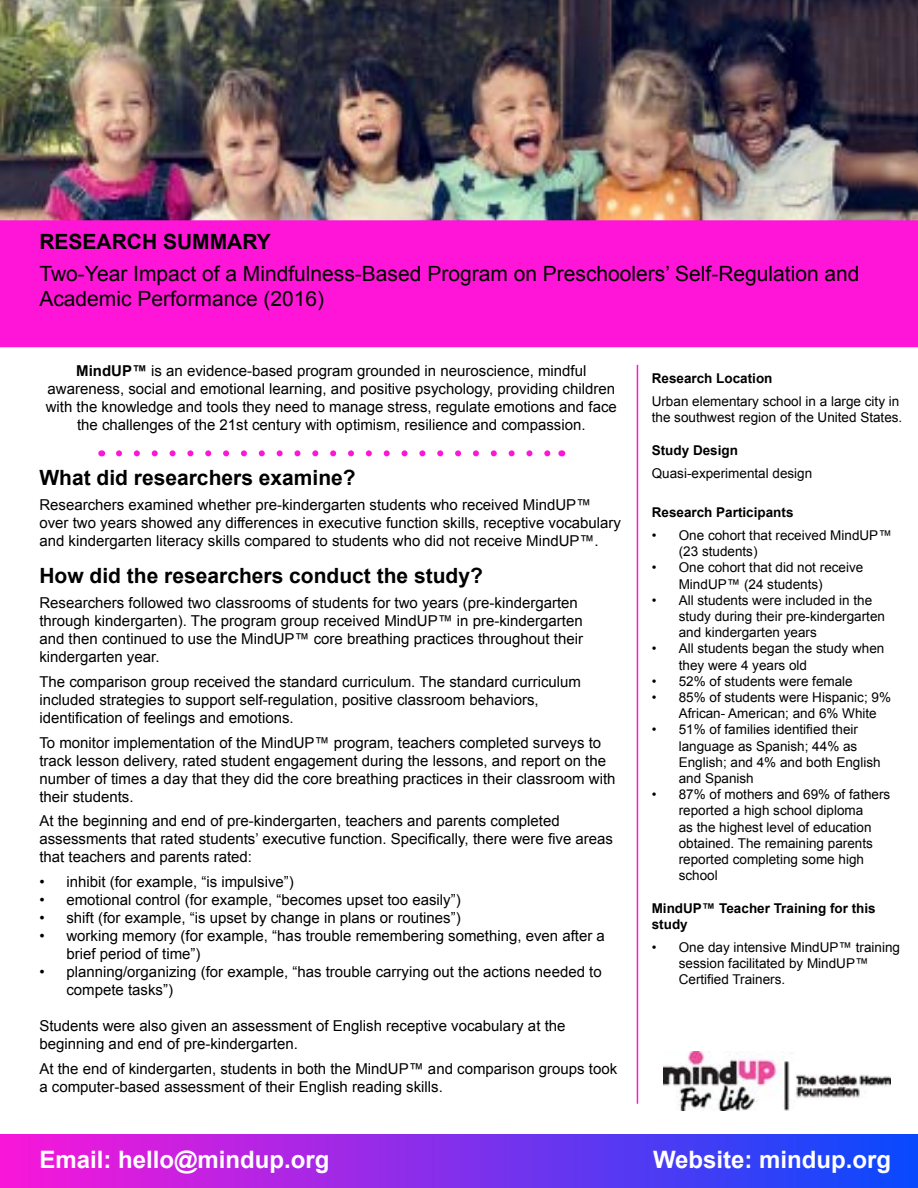
<style>
.page{position:relative;width:918px;height:1188px;background:#fff}
.page>*{position:absolute;margin:0;border:0;box-sizing:border-box;transform-origin:0 0}
.t1{font:700 24px "Arial";color:#fff}
.t2{font:21px/25.2px "Arial";color:#000}
.t3{font:700 21px "Arial";color:#000}
.t4{font:15px/18px "Arial";color:#000}
.t5{font:13.5px/16.2px "Arial";color:#000}
.t6{font:700 13.5px/16.2px "Arial";color:#000}
.s1{font-weight:700}
</style>
<div class="page">
<img style="left:0;top:0;width:918px;height:220px">
<div style="left:0;top:220px;width:918px;height:127px;background:#ff15d8"></div>
<hr style="left:637px;top:365px;width:1px;height:739px;background:#ff15d8">
<div style="left:0;top:1134px;width:918px;height:54px;background:linear-gradient(to right,#fa16d9,#0849fe)"></div>
<svg style="left:119px;top:450px;width:432px;height:6px"></svg>
<img style="left:664px;top:1051px;width:227px;height:60px">
<h2 class="t3" style="left:39px;top:228px;width:233px">RESEARCH SUMMARY</h2>
<h2 class="t2" style="left:39px;top:262px;width:822px">Two-Year Impact of a Mindfulness-Based Program on Preschoolers’ Self-Regulation and<br>Academic Performance (2016)</h2>
<p class="t4" style="left:46px;top:362px;width:573px;text-align:center"><span class="s1">MindUP™</span> is an evidence-based program grounded in neuroscience, mindful awareness, social and emotional learning, and positive psychology, providing children with the knowledge and tools they need to manage stress, regulate emotions and face the challenges of the 21st century with optimism, resilience and compassion.</p>
<h2 class="t3" style="left:39px;top:464px;width:318px">What did researchers examine?</h2>
<p class="t4" style="left:39px;top:496px;width:583px">Researchers examined whether pre-kindergarten students who received MindUP™ over two years showed any differences in executive function skills, receptive vocabulary and kindergarten literacy skills compared to students who did not receive MindUP™.</p>
<h2 class="t3" style="left:39px;top:562px;width:445px">How did the researchers conduct the study?</h2>
<p class="t4" style="left:39px;top:594px;width:545px">Researchers followed two classrooms of students for two years (pre-kindergarten through kindergarten). The program group received MindUP™ in pre-kindergarten and then continued to use the MindUP™ core breathing practices throughout their kindergarten year.</p>
<p class="t4" style="left:39px;top:673px;width:543px">The comparison group received the standard curriculum. The standard curriculum included strategies to support self-regulation, positive classroom behaviors, identification of feelings and emotions.</p>
<p class="t4" style="left:39px;top:734px;width:578px">To monitor implementation of the MindUP™ program, teachers completed surveys to track lesson delivery, rated student engagement during the lessons, and report on the number of times a day that they did the core breathing practices in their classroom with their students.</p>
<p class="t4" style="left:39px;top:812px;width:575px">At the beginning and end of pre-kindergarten, teachers and parents completed assessments that rated students’ executive function. Specifically, there were five areas that teachers and parents rated:</p>
<p class="t4" style="left:39px;top:873px;width:256px">• inhibit (for example, “is impulsive”)</p>
<p class="t4" style="left:39px;top:891px;width:423px">• emotional control (for example, “becomes upset too easily”)</p>
<p class="t4" style="left:39px;top:909px;width:423px">• shift (for example, “is upset by change in plans or routines”)</p>
<p class="t4" style="left:66px;top:927px;width:540px;text-indent:-27px">• working memory (for example, “has trouble remembering something, even after a brief period of time”)</p>
<p class="t4" style="left:66px;top:963px;width:537px;text-indent:-27px">• planning/organizing (for example, “has trouble carrying out the actions needed to compete tasks”)</p>
<p class="t4" style="left:39px;top:1017px;width:528px">Students were also given an assessment of English receptive vocabulary at the beginning and end of pre-kindergarten.</p>
<p class="t4" style="left:39px;top:1060px;width:579px">At the end of kindergarten, students in both the MindUP™ and comparison groups took a computer-based assessment of their English reading skills.</p>
<p class="t6" style="left:652px;top:371px;width:122px">Research Location</p>
<p class="t5" style="left:652px;top:394px;width:252px">Urban elementary school in a large city in the southwest region of the United States.</p>
<p class="t6" style="left:652px;top:442px;width:88px">Study Design</p>
<p class="t5" style="left:652px;top:465px;width:162px">Quasi-experimental design</p>
<p class="t6" style="left:652px;top:505px;width:143px">Research Participants</p>
<p class="t5" style="left:679px;top:527px;width:215px;text-indent:-27px">• One cohort that received MindUP™ (23 students)</p>
<p class="t5" style="left:679px;top:560px;width:186px;text-indent:-27px">• One cohort that did not receive<br>MindUP™ (24 students)</p>
<p class="t5" style="left:679px;top:592px;width:208px;text-indent:-27px">• All students were included in the study during their pre-kindergarten and kindergarten years</p>
<p class="t5" style="left:679px;top:641px;width:207px;text-indent:-27px">• All students began the study when they were 4 years old</p>
<p class="t5" style="left:652px;top:673px;width:203px">• 52% of students were female</p>
<p class="t5" style="left:679px;top:689px;width:214px;text-indent:-27px">• 85% of students were Hispanic; 9%<br>African- American; and 6% White</p>
<p class="t5" style="left:679px;top:722px;width:203px;text-indent:-27px">• 51% of families identified their language as Spanish; 44% as<br>English; and 4% and both English and Spanish</p>
<p class="t5" style="left:679px;top:786px;width:213px;text-indent:-27px">• 87% of mothers and 69% of fathers reported a high school diploma<br>as the highest level of education obtained. The remaining parents reported completing some high school</p>
<p class="t6" style="left:652px;top:900px;width:226px">MindUP™ Teacher Training for this study</p>
<p class="t5" style="left:679px;top:939px;width:223px;text-indent:-27px">• One day intensive MindUP™ training session facilitated by MindUP™<br>Certified Trainers.</p>
<h1 class="t1" style="left:39px;top:1144px;width:292px">Email: hello@mindup.org</h1>
<h1 class="t1" style="left:653px;top:1144px;width:240px">Website: mindup.org</h1>
</div>
